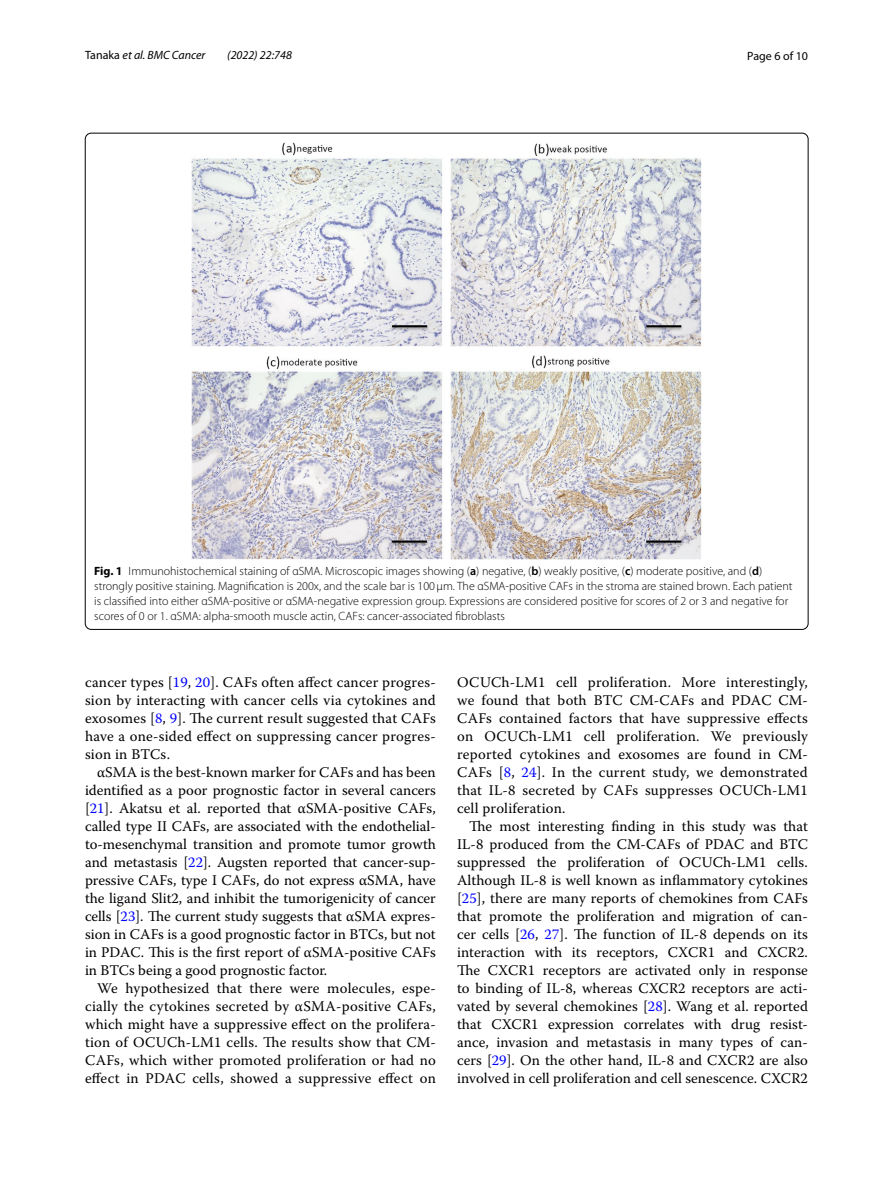
<style>
.page{position:relative;width:893px;height:1187px;background:#fff}
.page>*{position:absolute;margin:0;border:0;box-sizing:border-box;transform-origin:0 0}
.t1{font:14.7px/18px "Warnock Pro";letter-spacing:.015em;color:#000;text-align:justify}
.t2{font:300 12px/15px "Myriad Pro";color:#000}
.t3{font:italic 12px "Myriad Pro";color:#000}
.t4{font:12px "Myriad Pro";color:#000}
.s1{font-style:normal}
.s2{font-weight:700}
.s3{font-weight:600}
.s4{color:#00f}
</style>
<div class="page">
<img style="left:191px;top:142px;width:511px;height:417px">
<p class="t3" style="left:85px;top:48px;width:122px"><span class="s1">Tanaka</span> et al. BMC Cancer</p>
<p class="t3" style="left:227px;top:48px;width:66px">(2022) 22:748</p>
<p class="t4" style="left:747px;top:48px;width:62px">Page 6 of 10</p>
<p class="t2" style="left:94px;top:563px;width:700px"><span class="s2">Fig. 1</span> Immunohistochemical staining of αSMA. Microscopic images showing (<span class="s3">a</span>) negative, (<span class="s3">b</span>) weakly positive, (<span class="s3">c</span>) moderate positive, and (<span class="s3">d</span>) strongly positive staining. Magnification is 200x, and the scale bar is 100μm. The αSMA-positive CAFs in the stroma are stained brown. Each patient is classified into either αSMA-positive or αSMA-negative expression group. Expressions are considered positive for scores of 2 or 3 and negative for scores of 0 or 1. αSMA: alpha-smooth muscle actin, CAFs: cancer-associated fibroblasts</p>
<p class="t1" style="left:85px;top:672px;width:352px">cancer types [<span class="s4">19</span>, <span class="s4">20</span>]. CAFs often affect cancer progres&shy;sion by interacting with cancer cells via cytokines and exosomes [<span class="s4">8</span>, <span class="s4">9</span>]. The current result suggested that CAFs have a one-sided effect on suppressing cancer progres&shy;sion in BTCs.</p>
<p class="t1" style="left:85px;top:762px;width:352px;text-indent:12px">αSMA is the best-known marker for CAFs and has been identified as a poor prognostic factor in several cancers [<span class="s4">21</span>]. Akatsu et al. reported that αSMA-positive CAFs, called type II CAFs, are associated with the endothelial&shy;to-mesenchymal transition and promote tumor growth and metastasis [<span class="s4">22</span>]. Augsten reported that cancer-sup&shy;pressive CAFs, type I CAFs, do not express αSMA, have the ligand Slit2, and inhibit the tumorigenicity of cancer cells [<span class="s4">23</span>]. The current study suggests that αSMA expres&shy;sion in CAFs is a good prognostic factor in BTCs, but not in PDAC. This is the first report of αSMA-positive CAFs in BTCs being a good prognostic factor.</p>
<p class="t1" style="left:85px;top:978px;width:352px;text-indent:12px">We hypothesized that there were molecules, espe&shy;cially the cytokines secreted by αSMA-positive CAFs, which might have a suppressive effect on the prolifera&shy;tion of OCUCh-LM1 cells. The results show that CM-CAFs, which wither promoted proliferation or had no effect in PDAC cells, showed a suppressive effect on</p>
<p class="t1" style="left:457px;top:672px;width:352px">OCUCh-LM1 cell proliferation. More interestingly, we found that both BTC CM-CAFs and PDAC CM-CAFs contained factors that have suppressive effects on OCUCh-LM1 cell proliferation. We previously reported cytokines and exosomes are found in CM-CAFs [<span class="s4">8</span>, <span class="s4">24</span>]. In the current study, we demonstrated that IL-8 secreted by CAFs suppresses OCUCh-LM1 cell proliferation.</p>
<p class="t1" style="left:457px;top:816px;width:352px;text-indent:12px">The most interesting finding in this study was that IL-8 produced from the CM-CAFs of PDAC and BTC suppressed the proliferation of OCUCh-LM1 cells.<br>Although IL-8 is well known as inflammatory cytokines [<span class="s4">25</span>], there are many reports of chemokines from CAFs that promote the proliferation and migration of can&shy;cer cells [<span class="s4">26</span>, <span class="s4">27</span>]. The function of IL-8 depends on its interaction with its receptors, CXCR1 and CXCR2.<br>The CXCR1 receptors are activated only in response to binding of IL-8, whereas CXCR2 receptors are acti&shy;vated by several chemokines [<span class="s4">28</span>]. Wang et al. reported that CXCR1 expression correlates with drug resist&shy;ance, invasion and metastasis in many types of can&shy;cers [<span class="s4">29</span>]. On the other hand, IL-8 and CXCR2 are also involved in cell proliferation and cell senescence. CXCR2</p>
</div>
